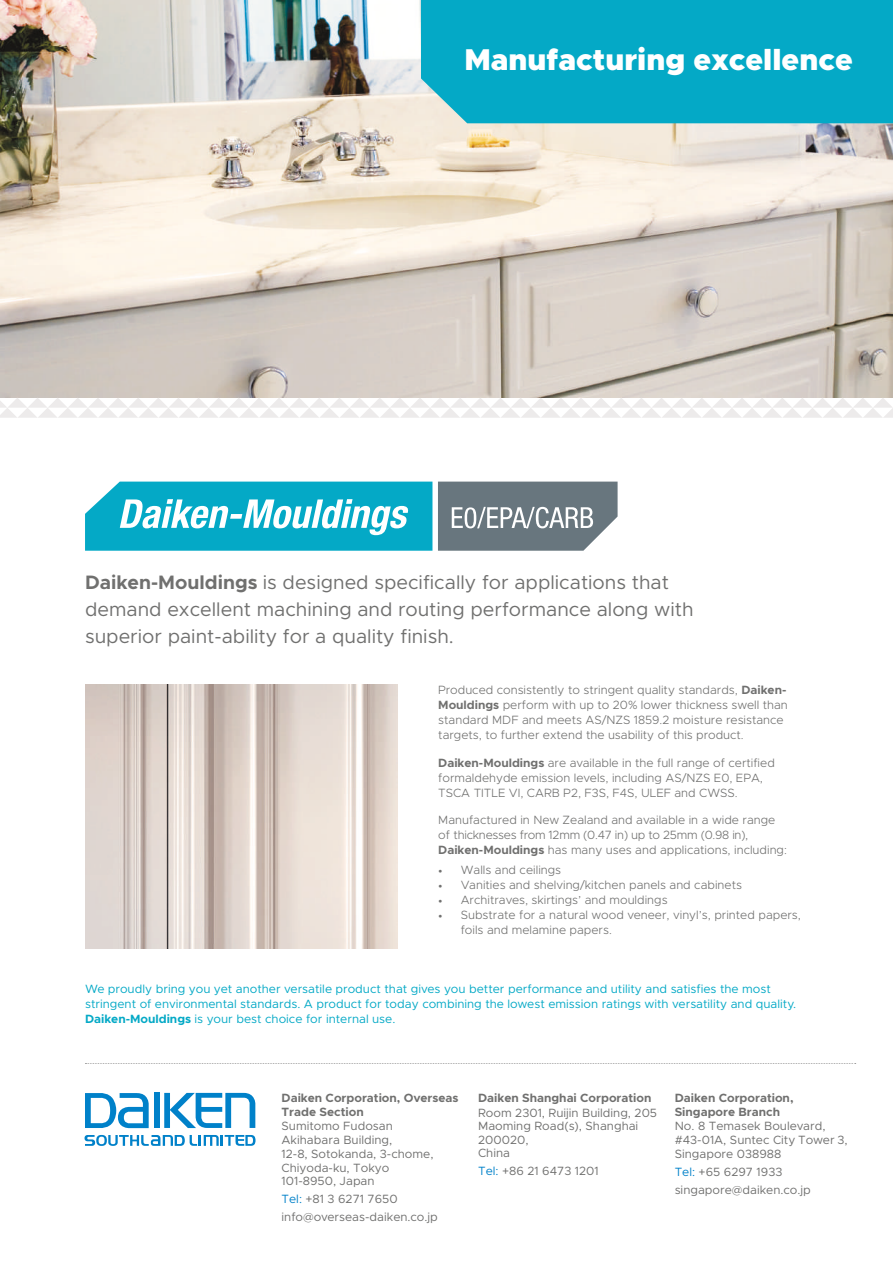
<style>
.page{position:relative;width:893px;height:1263px;background:#fff}
.page>*{position:absolute;margin:0;border:0;box-sizing:border-box;transform-origin:0 0}
.t1{font:900 30.15px "Metropolis";color:#fff}
.t2{font:19.5px/27.2px "Metropolis";color:#70706f}
.t3{font:300 12px/15px "Metropolis";color:#70706f}
.t4{font:12px/13.6px "Metropolis";color:#70706f}
.t5{font:12px/15px "Metropolis";color:#04a9c6}
.t6{font:700 12px/13.5px "Metropolis";color:#70706f}
.s1{font-weight:700}
.s2{font-family:"Calibri";font-weight:400;font-size:9px}
.s3{color:#0081c9}
</style>
<div class="page">
<img style="left:0;top:0;width:893px;height:398px">
<div style="left:154px;top:1093px;width:5px;height:35px;background:#0081c9"></div>
<svg style="left:164px;top:1093px;width:91px;height:35px"></svg>
<svg style="left:85px;top:1093px;width:64px;height:35px"></svg>
<svg style="left:85px;top:1135px;width:171px;height:11px"></svg>
<img style="left:85px;top:685px;width:313px;height:263px">
<svg style="left:0;top:398px;width:893px;height:20px"></svg>
<div style="left:421px;top:0;width:472px;height:123px;background:#04a9c6"></div>
<svg style="left:85px;top:1063px;width:771px;height:1px"></svg>
<svg style="left:85px;top:482px;width:347px;height:69px"></svg>
<svg style="left:438px;top:482px;width:180px;height:69px;background:#7d8990"></svg>
<h1 class="t1" style="left:464px;top:40px;width:390px">Manufacturing excellence</h1>
<h2 class="t2" style="left:85px;top:568px;width:610px"><span class="s1">Daiken-Mouldings</span> is designed specifically for applications that demand excellent machining and routing performance along with superior paint-ability for a quality finish.</h2>
<p class="t3" style="left:438px;top:683px;width:351px">Produced consistently to stringent quality standards, <span class="s1">Daiken-Mouldings</span> perform with up to 20% lower thickness swell than standard MDF and meets AS/NZS 1859.2 moisture resistance targets, to further extend the usability of this product.</p>
<p class="t3" style="left:438px;top:755px;width:338px"><span class="s1">Daiken-Mouldings</span> are available in the full range of certified formaldehyde emission levels, including AS/NZS E0, EPA,<br>TSCA TITLE VI, CARB P2, F3S, F4S, ULEF and CWSS.</p>
<p class="t3" style="left:438px;top:813px;width:350px">Manufactured in New Zealand and available in a wide range of thicknesses from 12mm (0.47 in) up to 25mm (0.98 in),<br><span class="s1">Daiken-Mouldings</span> has many uses and applications, including:</p>
<p class="t3" style="left:438px;top:862px;width:124px"><span class="s2">•</span> Walls and ceilings</p>
<p class="t3" style="left:438px;top:877px;width:305px"><span class="s2">•</span> Vanities and shelving/kitchen panels and cabinets</p>
<p class="t3" style="left:438px;top:892px;width:231px"><span class="s2">•</span> Architraves, skirtings’ and mouldings</p>
<p class="t3" style="left:461px;top:907px;width:342px;text-indent:-22px"><span class="s2">•</span> Substrate for a natural wood veneer, vinyl’s, printed papers, foils and melamine papers.</p>
<p class="t5" style="left:85px;top:981px;width:712px">We proudly bring you yet another versatile product that gives you better performance and utility and satisfies the most stringent of environmental standards. A product for today combining the lowest emission ratings with versatility and quality.<br><span class="s1">Daiken-Mouldings</span> is your best choice for internal use.</p>
<p class="t6" style="left:282px;top:1091px;width:178px">Daiken Corporation, Overseas<br>Trade Section</p>
<p class="t4" style="left:282px;top:1119px;width:154px">Sumitomo Fudosan<br>Akihabara Building,<br>12-8, Sotokanda, 3-chome,<br>Chiyoda-ku, Tokyo<br>101-8950, Japan</p>
<p class="t4" style="left:282px;top:1190px;width:158px;line-height:17.7px"><span class="s3">Tel:</span> +81 3 6271 7650 info@overseas-daiken.co.jp</p>
<p class="t6" style="left:478px;top:1091px;width:175px">Daiken Shanghai Corporation</p>
<p class="t4" style="left:478px;top:1106px;width:180px">Room 2301, Ruijin Building, 205<br>Maoming Road(s), Shanghai<br>200020,<br>China</p>
<p class="t4" style="left:478px;top:1164px;width:122px"><span class="s3">Tel:</span> +86 21 6473 1201</p>
<p class="t6" style="left:675px;top:1091px;width:120px">Daiken Corporation,<br>Singapore Branch</p>
<p class="t4" style="left:675px;top:1119px;width:174px">No. 8 Temasek Boulevard, #43-01A, Suntec City Tower 3,<br>Singapore 038988</p>
<p class="t4" style="left:675px;top:1163px;width:138px;line-height:17.7px"><span class="s3">Tel:</span> +65 6297 1933 singapore@daiken.co.jp</p>
</div>
